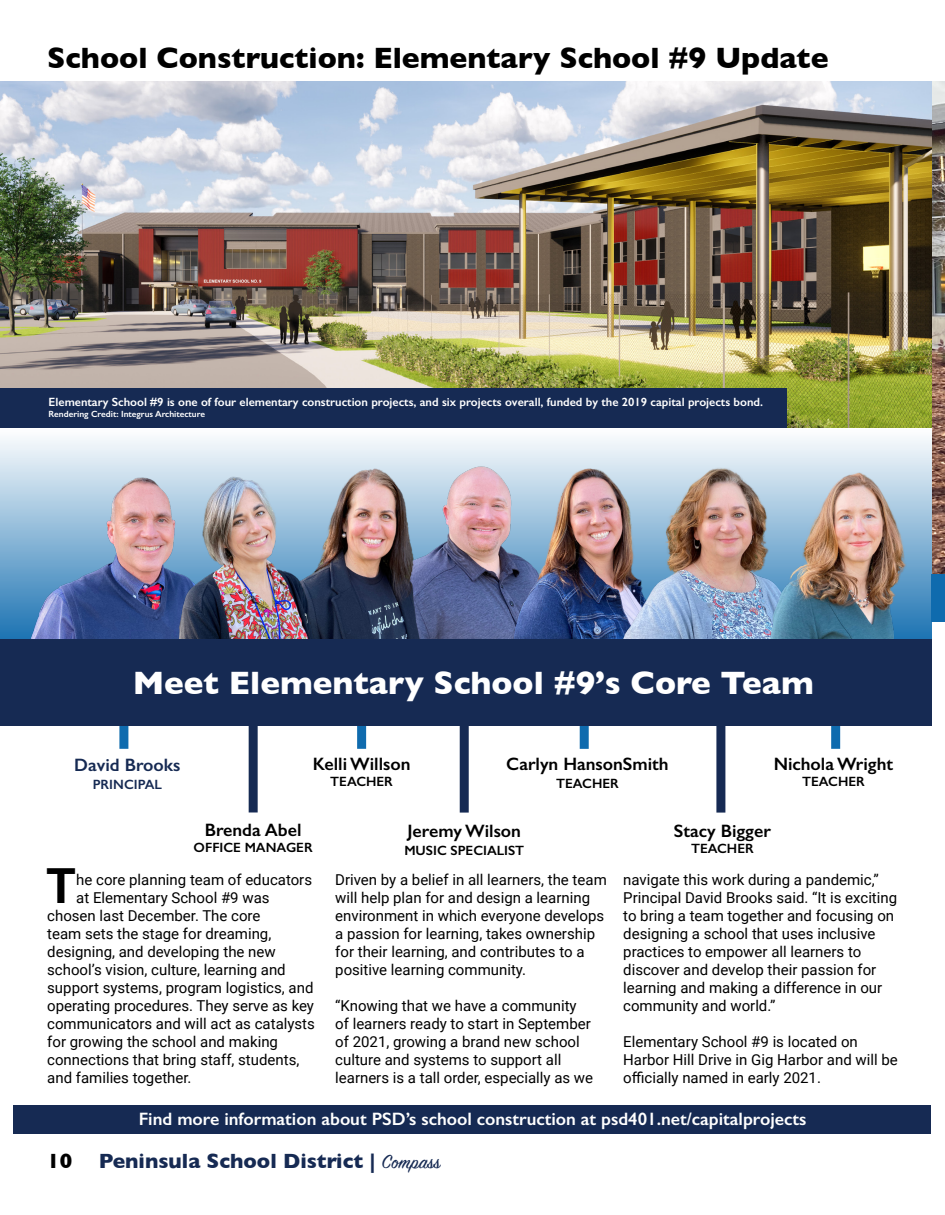
<style>
.page{position:relative;width:945px;height:1215px;background:#fff}
.page>*{position:absolute;margin:0;border:0;box-sizing:border-box;transform-origin:0 0}
.t1{font:700 48.45px "Roboto";color:#000}
.t2{font:700 33px "Gill Sans";color:#fff}
.t3{font:700 30px "Gill Sans";color:#000}
.t4{font:700 21px "Gill Sans";color:#162a53}
.t5{font:700 21px "Gill Sans";color:#000}
.t6{font:600 18px "Gill Sans";color:#000}
.t7{font:600 18px "Gill Sans";color:#fff}
.t8{font:600 18px "Gill Sans";color:#162a53}
.t9{font:15px/18px "Roboto";color:#000}
.t10{font:600 13.5px "Gill Sans";color:#000}
.t11{font:600 13.5px "Gill Sans";color:#162a53}
.t12{font:600 12px "Gill Sans";color:#fff}
.t13{font:600 9px "Gill Sans";color:#fff}
.s1{font-family:"Sign Painter House Script";font-weight:400}
</style>
<div class="page">
<div style="left:14px;top:1105px;width:918px;height:28px;background:#162a53"></div>
<img style="left:932px;top:81px;width:13px;height:375px">
<svg style="left:246px;top:427px;width:686px;height:29px;fill:#f5f9fb"></svg>
<img style="left:0;top:81px;width:932px;height:346px">
<div style="left:0;top:388px;width:787px;height:39px;background:#162a53"></div>
<div style="left:831px;top:685px;width:9px;height:64px;background:#0f6bae"></div>
<div style="left:357px;top:690px;width:9px;height:59px;background:#0f6bae"></div>
<div style="left:119px;top:690px;width:9px;height:59px;background:#0f6bae"></div>
<div style="left:249px;top:687px;width:9px;height:125px;background:#162a53"></div>
<div style="left:460px;top:678px;width:9px;height:135px;background:#162a53"></div>
<div style="left:580px;top:682px;width:9px;height:67px;background:#0f6bae"></div>
<div style="left:716px;top:678px;width:9px;height:135px;background:#162a53"></div>
<img style="left:0;top:427px;width:246px;height:212px">
<img style="left:440px;top:448px;width:53px;height:191px">
<img style="left:246px;top:440px;width:194px;height:199px">
<img style="left:157px;top:455px;width:178px;height:184px">
<img style="left:493px;top:427px;width:115px;height:212px">
<img style="left:608px;top:415px;width:211px;height:224px">
<img style="left:746px;top:456px;width:199px;height:183px">
<div style="left:0;top:639px;width:932px;height:86px;background:#162a53"></div>
<h3 class="t3" style="left:47px;top:34px;width:783px">School Construction: Elementary School #9 Update</h3>
<p class="t12" style="left:49px;top:395px;width:716px">Elementary School #9 is one of four elementary construction projects, and six projects overall, funded by the 2019 capital projects bond.</p>
<p class="t13" style="left:49px;top:408px;width:158px">Rendering Credit: Integrus Architecture</p>
<h2 class="t2" style="left:133px;top:657px;width:683px">Meet Elementary School #9’s Core Team</h2>
<p class="t8" style="left:74px;top:754px;width:108px">David Brooks</p>
<p class="t11" style="left:93px;top:776px;width:71px">PRINCIPAL</p>
<p class="t6" style="left:313px;top:753px;width:99px">Kelli Willson</p>
<p class="t10" style="left:330px;top:774px;width:64px">TEACHER</p>
<p class="t6" style="left:506px;top:753px;width:164px">Carlyn HansonSmith</p>
<p class="t10" style="left:556px;top:776px;width:64px">TEACHER</p>
<p class="t6" style="left:774px;top:753px;width:121px">Nichola Wright</p>
<p class="t10" style="left:802px;top:774px;width:64px">TEACHER</p>
<p class="t6" style="left:205px;top:819px;width:98px">Brenda Abel</p>
<p class="t10" style="left:194px;top:840px;width:121px">OFFICE MANAGER</p>
<p class="t6" style="left:407px;top:820px;width:115px">Jeremy Wilson</p>
<p class="t10" style="left:404px;top:842px;width:121px">MUSIC SPECIALIST</p>
<p class="t6" style="left:674px;top:820px;width:99px">Stacy Bigger</p>
<p class="t10" style="left:691px;top:840px;width:64px">TEACHER</p>
<h1 class="t1" style="left:46px;top:852px;width:31px">T</h1>
<p class="t9" style="left:76px;top:870px;width:237px">he core planning team of educators</p>
<p class="t9" style="left:76px;top:888px;width:195px">at Elementary School #9 was</p>
<p class="t9" style="left:47px;top:906px;width:215px">chosen last December. The core</p>
<p class="t9" style="left:47px;top:924px;width:226px">team sets the stage for dreaming,</p>
<p class="t9" style="left:47px;top:942px;width:230px">designing, and developing the new</p>
<p class="t9" style="left:47px;top:960px;width:240px">school’s vision, culture, learning and</p>
<p class="t9" style="left:47px;top:978px;width:268px">support systems, program logistics, and</p>
<p class="t9" style="left:47px;top:996px;width:268px">operating procedures. They serve as key</p>
<p class="t9" style="left:47px;top:1014px;width:269px">communicators and will act as catalysts</p>
<p class="t9" style="left:47px;top:1032px;width:232px">for growing the school and making</p>
<p class="t9" style="left:47px;top:1050px;width:254px">connections that bring staff, students,</p>
<p class="t9" style="left:47px;top:1068px;width:146px">and families together.</p>
<p class="t9" style="left:335px;top:870px;width:273px">Driven by a belief in all learners, the team will help plan for and design a learning environment in which everyone develops a passion for learning, takes ownership for their learning, and contributes to a positive learning community.</p>
<p class="t9" style="left:335px;top:996px;width:259px">“Knowing that we have a community of learners ready to start in September of 2021, growing a brand new school culture and systems to support all learners is a tall order, especially as we</p>
<p class="t9" style="left:623px;top:870px;width:275px">navigate this work during a pandemic,” Principal David Brooks said. “It is exciting to bring a team together and focusing on designing a school that uses inclusive practices to empower all learners to discover and develop their passion for learning and making a difference in our community and world.”</p>
<p class="t9" style="left:623px;top:1032px;width:276px">Elementary School #9 is located on<br>Harbor Hill Drive in Gig Harbor and will be officially named in early 2021.</p>
<p class="t7" style="left:139px;top:1108px;width:669px">Find more information about PSD’s school construction at psd401.net/capitalprojects</p>
<h3 class="t5" style="left:47px;top:1144px;width:26px">10</h3>
<h3 class="t4" style="left:99px;top:1144px;width:343px">Peninsula School District | <span class="s1">Compass</span></h3>
</div>
